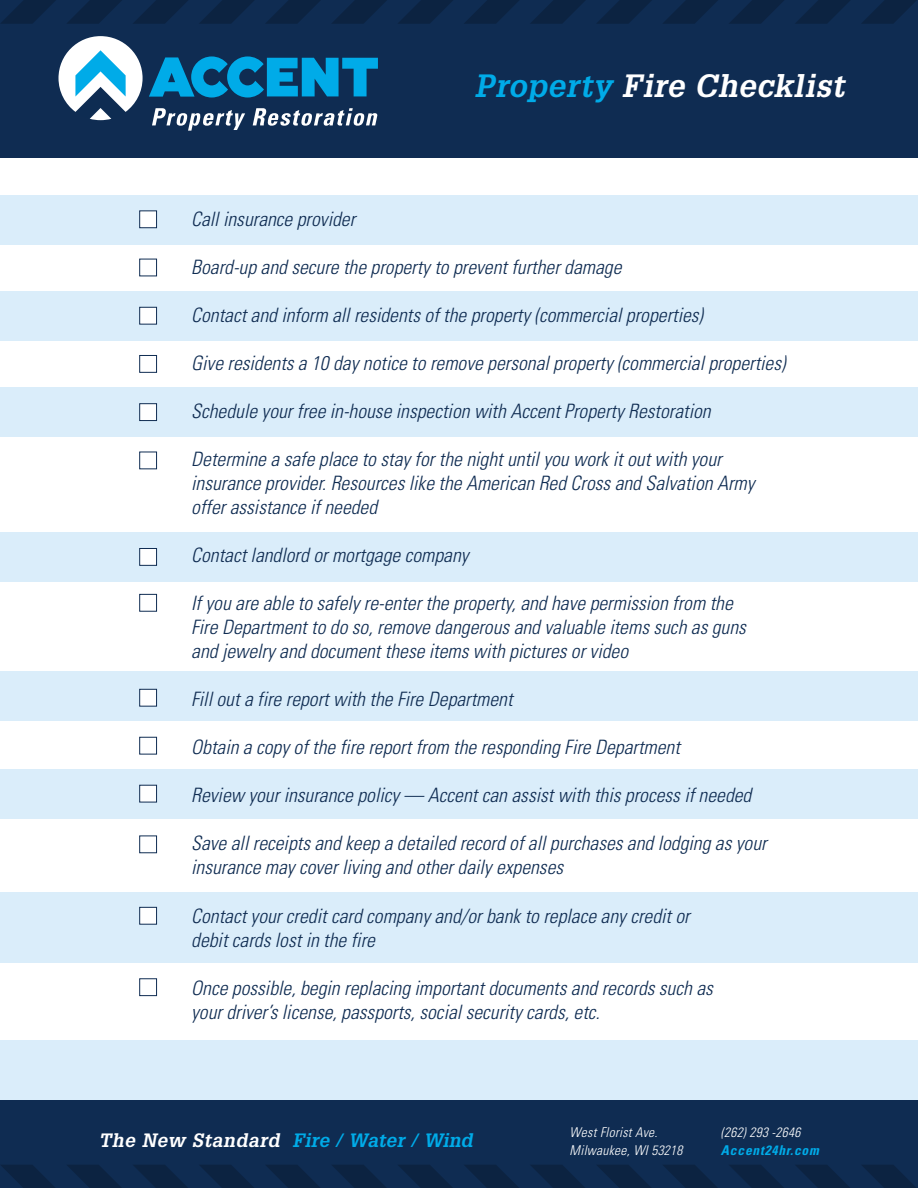
<style>
.page{position:relative;width:918px;height:1188px;background:#fff}
.page>*{position:absolute;margin:0;border:0;box-sizing:border-box;transform-origin:0 0}
.t1{font:italic 700 31.5px "Glypha";letter-spacing:.02em;color:#fff}
.t2{font:italic 300 condensed 19.8px/24px "Univers";color:#0f2c52}
.t3{font:italic 700 18.9px "Glypha";letter-spacing:.015em;color:#00abe8}
.t4{font:italic 300 condensed 13.5px/18px "Univers";letter-spacing:.02em;color:#fff}
.t5{font:italic 700 condensed 13.5px "Univers";letter-spacing:.06em;color:#00abe8}
.s1{color:#00abe8}
.s2{color:#fff}
</style>
<div class="page">
<div style="left:0;top:1040px;width:918px;height:77px;background:#daedfa"></div>
<div style="left:0;top:1100px;width:918px;height:88px;background:#0f2c52"></div>
<div style="left:0;top:0;width:918px;height:158px;background:#0f2c52"></div>
<div style="left:0;top:195px;width:918px;height:49px;background:#daedfa"></div>
<div style="left:0;top:291px;width:918px;height:49px;background:#daedfa"></div>
<div style="left:0;top:387px;width:918px;height:50px;background:#daedfa"></div>
<div style="left:0;top:532px;width:918px;height:50px;background:#daedfa"></div>
<div style="left:0;top:672px;width:918px;height:49px;background:#daedfa"></div>
<div style="left:0;top:769px;width:918px;height:49px;background:#daedfa"></div>
<div style="left:0;top:892px;width:918px;height:70px;background:#daedfa"></div>
<div style="left:139px;top:210px;width:18px;height:18px;background:#fff;border:1px solid #0f2c52"></div>
<div style="left:139px;top:259px;width:18px;height:17px;background:#fff;border:1px solid #0f2c52"></div>
<div style="left:139px;top:307px;width:18px;height:18px;background:#fff;border:1px solid #0f2c52"></div>
<div style="left:139px;top:355px;width:18px;height:18px;background:#fff;border:1px solid #0f2c52"></div>
<div style="left:139px;top:403px;width:18px;height:18px;background:#fff;border:1px solid #0f2c52"></div>
<div style="left:139px;top:452px;width:18px;height:17px;background:#fff;border:1px solid #0f2c52"></div>
<div style="left:139px;top:548px;width:18px;height:18px;background:#fff;border:1px solid #0f2c52"></div>
<div style="left:139px;top:689px;width:18px;height:18px;background:#fff;border:1px solid #0f2c52"></div>
<div style="left:139px;top:594px;width:18px;height:18px;background:#fff;border:1px solid #0f2c52"></div>
<div style="left:139px;top:737px;width:18px;height:17px;background:#fff;border:1px solid #0f2c52"></div>
<div style="left:139px;top:785px;width:18px;height:17px;background:#fff;border:1px solid #0f2c52"></div>
<div style="left:139px;top:836px;width:18px;height:17px;background:#fff;border:1px solid #0f2c52"></div>
<div style="left:139px;top:907px;width:18px;height:18px;background:#fff;border:1px solid #0f2c52"></div>
<div style="left:139px;top:978px;width:18px;height:18px;background:#fff;border:1px solid #0f2c52"></div>
<svg style="left:1px;top:0;width:916px;height:24px"></svg>
<svg style="left:1px;top:1165px;width:915px;height:23px"></svg>
<svg style="left:152px;top:108px;width:226px;height:23px"></svg>
<svg style="left:149px;top:56px;width:229px;height:42px"></svg>
<svg style="left:59px;top:36px;width:84px;height:84px"></svg>
<h1 class="t1" style="left:475px;top:73px;width:372px"><span class="s1">Property</span> Fire Checklist</h1>
<p class="t2" style="left:191px;top:208px;width:165px">Call insurance provider</p>
<p class="t2" style="left:191px;top:256px;width:432px">Board-up and secure the property to prevent further damage</p>
<p class="t2" style="left:191px;top:304px;width:513px">Contact and inform all residents of the property (commercial properties)</p>
<p class="t2" style="left:191px;top:352px;width:596px">Give residents a 10 day notice to remove personal property (commercial properties)</p>
<p class="t2" style="left:191px;top:401px;width:521px">Schedule your free in-house inspection with Accent Property Restoration</p>
<p class="t2" style="left:191px;top:449px;width:565px">Determine a safe place to stay for the night until you work it out with your insurance provider. Resources like the American Red Cross and Salvation Army offer assistance if needed</p>
<p class="t2" style="left:191px;top:545px;width:279px">Contact landlord or mortgage company</p>
<p class="t2" style="left:191px;top:593px;width:556px">If you are able to safely re-enter the property, and have permission from the<br>Fire Department to do so, remove dangerous and valuable items such as guns and jewelry and document these items with pictures or video</p>
<p class="t2" style="left:191px;top:689px;width:323px">Fill out a fire report with the Fire Department</p>
<p class="t2" style="left:191px;top:737px;width:490px">Obtain a copy of the fire report from the responding Fire Department</p>
<p class="t2" style="left:191px;top:785px;width:562px">Review your insurance policy — Accent can assist with this process if needed</p>
<p class="t2" style="left:191px;top:833px;width:577px">Save all receipts and keep a detailed record of all purchases and lodging as your insurance may cover living and other daily expenses</p>
<p class="t2" style="left:191px;top:905px;width:500px">Contact your credit card company and/or bank to replace any credit or debit cards lost in the fire</p>
<p class="t2" style="left:191px;top:977px;width:523px">Once possible, begin replacing important documents and records such as your driver’s license, passports, social security cards, etc.</p>
<p class="t3" style="left:99px;top:1133px;width:375px"><span class="s2">The New Standard</span> Fire / Water / Wind</p>
<p class="t4" style="left:570px;top:1124px;width:114px">West Florist Ave.<br>Milwaukee, WI 53218</p>
<p class="t4" style="left:721px;top:1124px;width:81px">(262) 293 -2646</p>
<p class="t5" style="left:721px;top:1142px;width:100px">Accent24hr.com</p>
</div>
